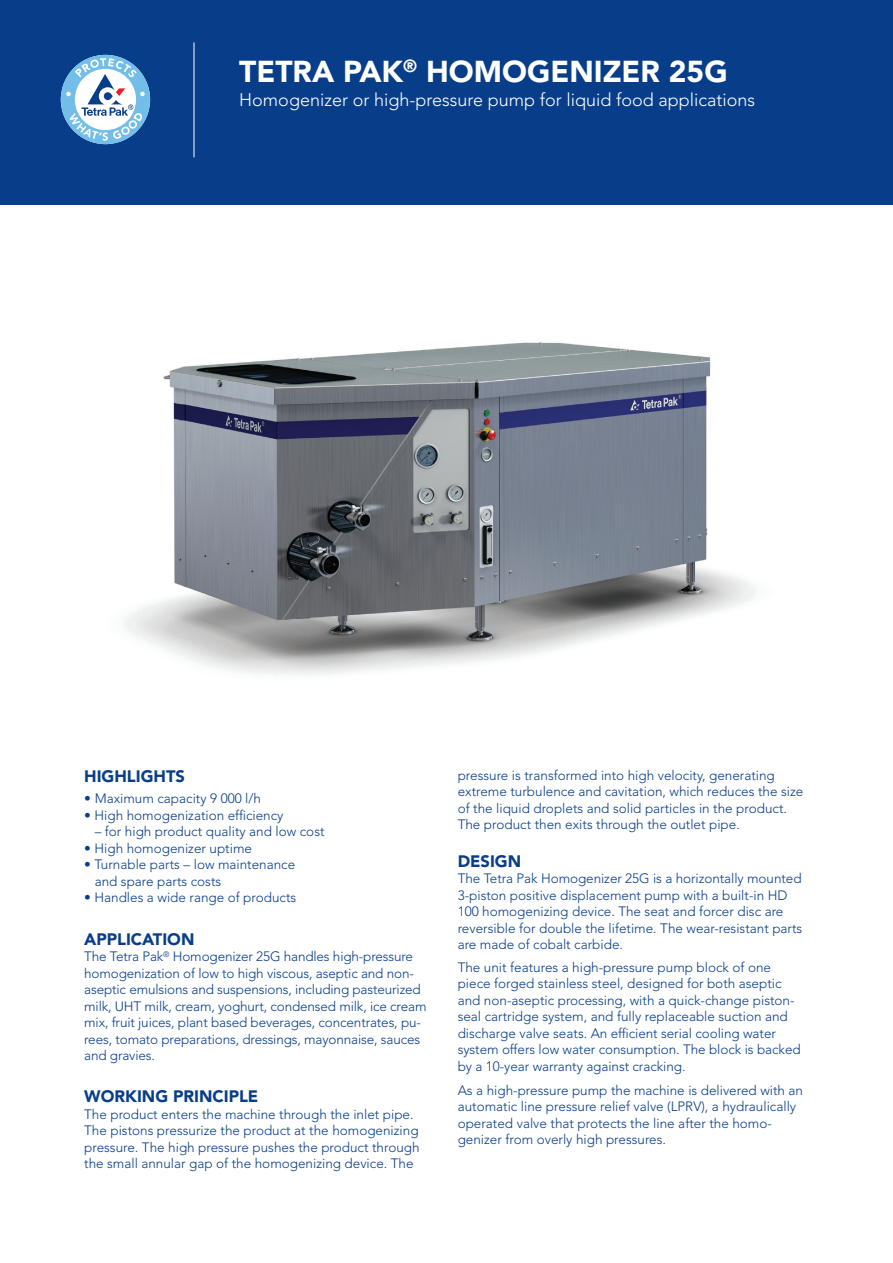
<style>
.page{position:relative;width:893px;height:1263px;background:#fff}
.page>*{position:absolute;margin:0;border:0;box-sizing:border-box;transform-origin:0 0}
.t1{font:900 30px "Avenir LT Std";color:#fff}
.t2{font:300 18px "Avenir LT Std";color:#fff}
.t3{font:900 16.5px "Avenir LT Std";color:#083e89}
.t4{font:300 13.5px/16.5px "Avenir LT Std";color:#083e89}
</style>
<div class="page">
<img style="left:0;top:204px;width:893px;height:471px">
<div style="left:0;top:0;width:893px;height:204px;background:#083e89"></div>
<hr style="left:194px;top:43px;width:1px;height:114px;background:#fff">
<svg style="left:61px;top:55px;width:89px;height:89px"></svg>
<h1 class="t1" style="left:239px;top:54px;width:490px">TETRA PAK<sup>®</sup> HOMOGENIZER 25G</h1>
<h2 class="t2" style="left:239px;top:89px;width:517px">Homogenizer or high-pressure pump for liquid food applications</h2>
<p class="t3" style="left:84px;top:766px;width:102px">HIGHLIGHTS</p>
<p class="t4" style="left:84px;top:790px;width:178px">• Maximum capacity 9 000 l/h</p>
<p class="t4" style="left:84px;top:807px;width:201px">• High homogenization efficiency</p>
<p class="t4" style="left:95px;top:823px;width:231px">– for high product quality and low cost</p>
<p class="t4" style="left:84px;top:840px;width:169px">• High homogenizer uptime</p>
<p class="t4" style="left:95px;top:856px;width:202px;text-indent:-11px">• Turnable parts – low maintenance and spare parts costs</p>
<p class="t4" style="left:84px;top:889px;width:214px">• Handles a wide range of products</p>
<p class="t3" style="left:84px;top:929px;width:112px">APPLICATION</p>
<p class="t4" style="left:84px;top:948px;width:344px">The Tetra Pak<sup>®</sup> Homogenizer 25G handles high-pressure homogenization of low to high viscous, aseptic and non&shy;aseptic emulsions and suspensions, including pasteurized milk, UHT milk, cream, yoghurt, condensed milk, ice cream mix, fruit juices, plant based beverages, concentrates, pu&shy;rees, tomato preparations, dressings, mayonnaise, sauces and gravies.</p>
<p class="t3" style="left:84px;top:1086px;width:176px">WORKING PRINCIPLE</p>
<p class="t4" style="left:84px;top:1106px;width:337px">The product enters the machine through the inlet pipe.<br>The pistons pressurize the product at the homogenizing pressure. The high pressure pushes the product through the small annular gap of the homogenizing device. The</p>
<p class="t4" style="left:458px;top:767px;width:347px">pressure is transformed into high velocity, generating extreme turbulence and cavitation, which reduces the size of the liquid droplets and solid particles in the product.<br>The product then exits through the outlet pipe.</p>
<p class="t3" style="left:458px;top:851px;width:65px">DESIGN</p>
<p class="t4" style="left:458px;top:870px;width:346px">The Tetra Pak Homogenizer 25G is a horizontally mounted 3-piston positive displacement pump with a built-in HD 100 homogenizing device. The seat and forcer disc are reversible for double the lifetime. The wear-resistant parts are made of cobalt carbide.</p>
<p class="t4" style="left:458px;top:959px;width:344px">The unit features a high-pressure pump block of one piece forged stainless steel, designed for both aseptic and non-aseptic processing, with a quick-change piston&shy;seal cartridge system, and fully replaceable suction and discharge valve seats. An efficient serial cooling water system offers low water consumption. The block is backed by a 10-year warranty against cracking.</p>
<p class="t4" style="left:458px;top:1082px;width:347px">As a high-pressure pump the machine is delivered with an automatic line pressure relief valve (LPRV), a hydraulically operated valve that protects the line after the homo&shy;genizer from overly high pressures.</p>
</div>
